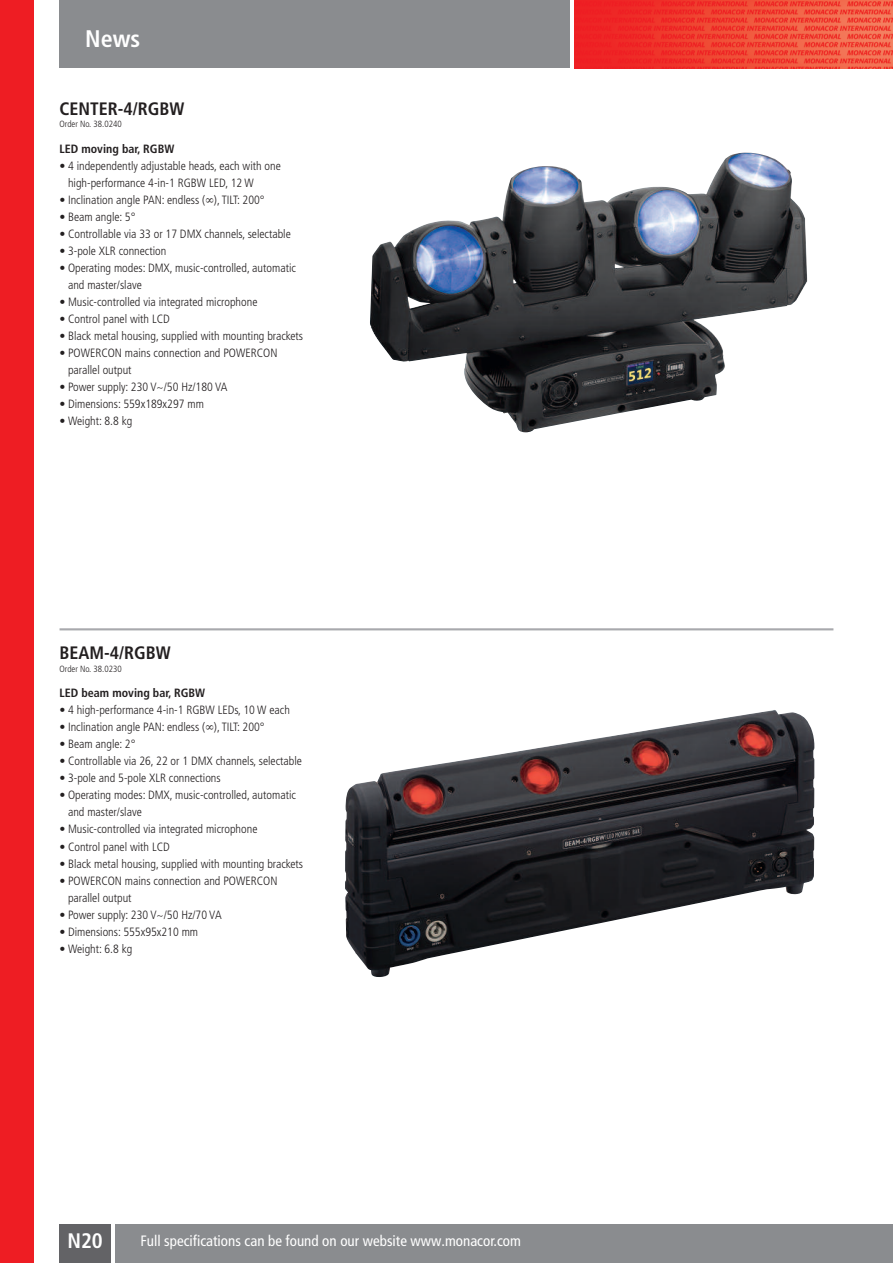
<style>
.page{position:relative;width:893px;height:1263px;background:#fff}
.page>*{position:absolute;margin:0;border:0;box-sizing:border-box;transform-origin:0 0}
.t1{font:700 condensed 24px "Frutiger LT Pro";color:#fff}
.t2{font:700 condensed 21px "Frutiger LT Pro";color:#fff}
.t3{font:700 condensed 18px "Frutiger LT Pro";color:#231f20}
.t4{font:condensed 15px "Frutiger LT Pro";color:#fff}
.t5{font:300 condensed 12px/17px "Frutiger LT Pro";color:#231f20}
.t6{font:700 condensed 12px "Frutiger LT Pro";color:#231f20}
.t7{font:300 condensed 9px "Frutiger LT Pro";color:#231f20}
.s1{font-family:"Futura Monacor";font-weight:400;font-stretch:normal}
</style>
<div class="page">
<div style="left:0;top:0;width:34px;height:1263px;background:#ee1d23"></div>
<div style="left:60px;top:0;width:510px;height:68px;background:#8a8c8f"></div>
<div style="left:115px;top:1225px;width:778px;height:38px;background:#8a8c8f"></div>
<div style="left:60px;top:1225px;width:51px;height:38px;background:#636366"></div>
<img style="left:574px;top:0;width:319px;height:68px">
<img style="left:370px;top:153px;width:437px;height:279px">
<hr style="left:60px;top:628px;width:773px;height:2px;background:#a8a9ad">
<img style="left:345px;top:710px;width:469px;height:267px">
<h1 class="t1" style="left:85px;top:30px;width:57px">News</h1>
<h3 class="t3" style="left:60px;top:102px;width:127px">CENTER-4/RGBW</h3>
<p class="t7" style="left:60px;top:121px;width:64px">Order No. 38.0240</p>
<p class="t6" style="left:60px;top:145px;width:116px">LED moving bar, RGBW</p>
<p class="t5" style="left:68px;top:159px;width:214px;text-indent:-9px">• 4 independently adjustable heads, each with one high-performance 4-in-1 RGBW LED, 12 W</p>
<p class="t5" style="left:60px;top:193px;width:207px">• Inclination angle PAN: endless (<span class="s1">∆</span>), TILT: 200°</p>
<p class="t5" style="left:60px;top:210px;width:77px">• Beam angle: 5°</p>
<p class="t5" style="left:60px;top:227px;width:233px">• Controllable via 33 or 17 DMX channels, selectable</p>
<p class="t5" style="left:60px;top:244px;width:108px">• 3-pole XLR connection</p>
<p class="t5" style="left:68px;top:261px;width:229px;text-indent:-9px">• Operating modes: DMX, music-controlled, automatic and master/slave</p>
<p class="t5" style="left:60px;top:295px;width:199px">• Music-controlled via integrated microphone</p>
<p class="t5" style="left:60px;top:312px;width:112px">• Control panel with LCD</p>
<p class="t5" style="left:60px;top:329px;width:245px">• Black metal housing, supplied with mounting brackets</p>
<p class="t5" style="left:68px;top:346px;width:211px;text-indent:-9px">• POWERCON mains connection and POWERCON parallel output</p>
<p class="t5" style="left:60px;top:380px;width:169px">• Power supply: 230 V~/50 Hz/180 VA</p>
<p class="t5" style="left:60px;top:397px;width:146px">• Dimensions: 559x189x297 mm</p>
<p class="t5" style="left:60px;top:414px;width:74px">• Weight: 8.8 kg</p>
<h3 class="t3" style="left:60px;top:646px;width:113px">BEAM-4/RGBW</h3>
<p class="t7" style="left:60px;top:665px;width:64px">Order No. 38.0230</p>
<p class="t6" style="left:60px;top:689px;width:147px">LED beam moving bar, RGBW</p>
<p class="t5" style="left:60px;top:703px;width:232px">• 4 high-performance 4-in-1 RGBW LEDs, 10 W each</p>
<p class="t5" style="left:60px;top:720px;width:207px">• Inclination angle PAN: endless (<span class="s1">∆</span>), TILT: 200°</p>
<p class="t5" style="left:60px;top:737px;width:77px">• Beam angle: 2°</p>
<p class="t5" style="left:60px;top:754px;width:244px">• Controllable via 26, 22 or 1 DMX channels, selectable</p>
<p class="t5" style="left:60px;top:771px;width:163px">• 3-pole and 5-pole XLR connections</p>
<p class="t5" style="left:68px;top:788px;width:229px;text-indent:-9px">• Operating modes: DMX, music-controlled, automatic and master/slave</p>
<p class="t5" style="left:60px;top:822px;width:199px">• Music-controlled via integrated microphone</p>
<p class="t5" style="left:60px;top:839px;width:112px">• Control panel with LCD</p>
<p class="t5" style="left:60px;top:856px;width:245px">• Black metal housing, supplied with mounting brackets</p>
<p class="t5" style="left:68px;top:873px;width:211px;text-indent:-9px">• POWERCON mains connection and POWERCON parallel output</p>
<p class="t5" style="left:60px;top:907px;width:164px">• Power supply: 230 V~/50 Hz/70 VA</p>
<p class="t5" style="left:60px;top:924px;width:140px">• Dimensions: 555x95x210 mm</p>
<p class="t5" style="left:60px;top:941px;width:74px">• Weight: 6.8 kg</p>
<h2 class="t2" style="left:67px;top:1233px;width:37px">N20</h2>
<p class="t4" style="left:140px;top:1235px;width:382px">Full specifications can be found on our website www.monacor.com</p>
</div>
